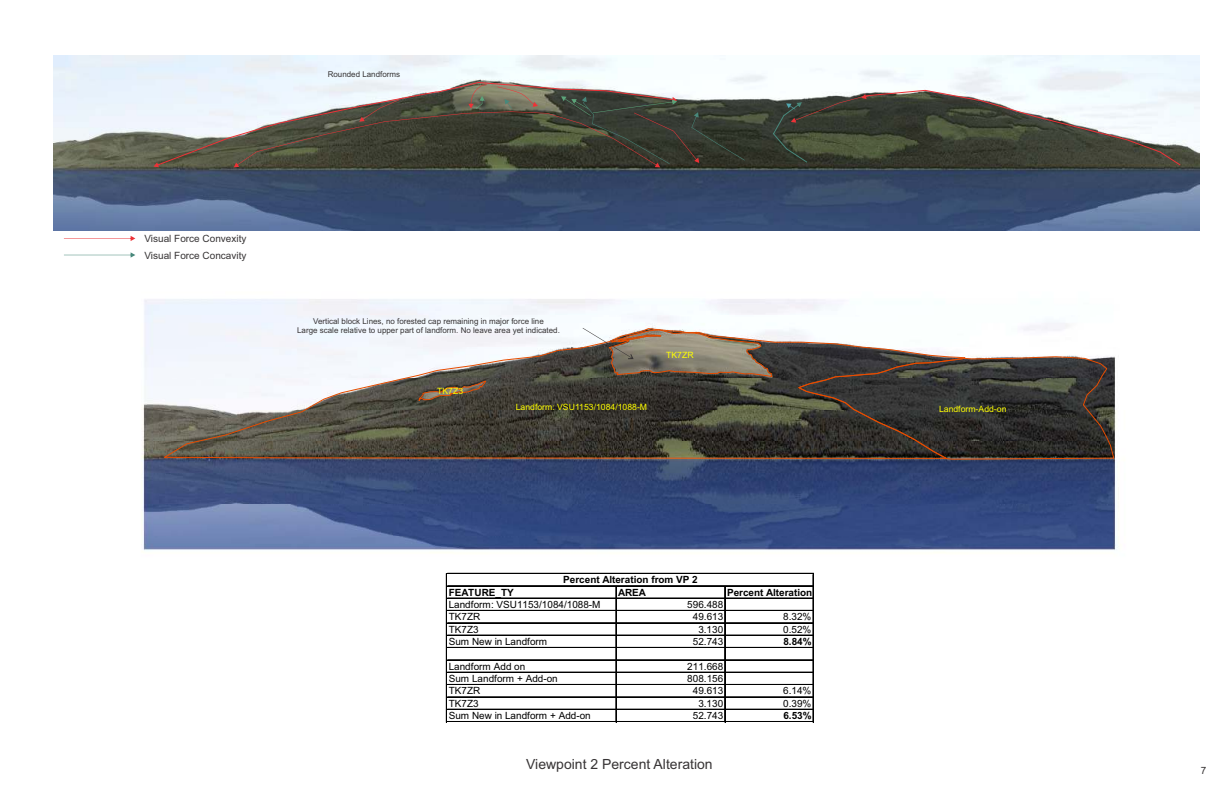
<style>
.page{position:relative;width:1224px;height:792px;background:#fff}
.page>*{position:absolute;margin:0;border:0;box-sizing:border-box;transform-origin:0 0}
.t1{font:14px "Arial";color:#373435}
.t2{font:10px "Arial";color:#000}
.t3{font:700 10px "Arial";color:#000}
.t4{font:10px/17.3px "Arial";color:#373435}
.t5{font:8.7px "Arial";color:#ff0}
.t6{font:8px/8.9px "Arial";color:#373435;text-align:center}
</style>
<div class="page">
<img style="left:57px;top:55px;width:1124px;height:668px">
<svg style="left:163px;top:328px;width:802px;height:131px"></svg>
<svg style="left:418px;top:381px;width:68px;height:21px"></svg>
<svg style="left:798px;top:356px;width:316px;height:104px;background:#3a3531"></svg>
<img style="left:54px;top:56px;width:1146px;height:174px">
<hr style="left:446px;top:573px;width:1px;height:149px;background:#000">
<hr style="left:813px;top:574px;width:1px;height:148px;background:#000">
<hr style="left:616px;top:587px;width:1px;height:135px;background:#000">
<hr style="left:724px;top:587px;width:1px;height:135px;background:#000">
<hr style="left:725px;top:587px;width:1px;height:135px;background:#000">
<hr style="left:447px;top:573px;width:367px;height:1px;background:#000">
<hr style="left:447px;top:585px;width:367px;height:1px;background:#000">
<hr style="left:447px;top:586px;width:367px;height:1px;background:#000">
<hr style="left:447px;top:598px;width:367px;height:1px;background:#000">
<hr style="left:447px;top:610px;width:367px;height:1px;background:#000">
<hr style="left:447px;top:623px;width:367px;height:1px;background:#000">
<hr style="left:447px;top:635px;width:367px;height:1px;background:#000">
<hr style="left:447px;top:647px;width:367px;height:1px;background:#000">
<hr style="left:447px;top:660px;width:367px;height:1px;background:#000">
<hr style="left:447px;top:672px;width:367px;height:1px;background:#000">
<hr style="left:447px;top:684px;width:367px;height:1px;background:#000">
<hr style="left:447px;top:697px;width:367px;height:1px;background:#000">
<hr style="left:447px;top:709px;width:367px;height:1px;background:#000">
<hr style="left:447px;top:721px;width:367px;height:1px;background:#000">
<svg style="left:154px;top:82px;width:523px;height:85px;fill:#ebf3fb"></svg>
<svg style="left:773px;top:90px;width:407px;height:75px"></svg>
<svg style="left:64px;top:236px;width:71px;height:5px"></svg>
<svg style="left:64px;top:252px;width:71px;height:6px"></svg>
<svg style="left:234px;top:84px;width:511px;height:83px;background:#64655a"></svg>
<svg style="left:583px;top:328px;width:189px;height:49px;background:#918475"></svg>
<p class="t6" style="left:328px;top:70px;width:74px">Rounded Landforms</p>
<p class="t4" style="left:144px;top:231px;width:104px">Visual Force Convexity<br>Visual Force Concavity</p>
<p class="t6" style="left:297px;top:317px;width:264px">Vertical block Lines, no forested cap remaining in major force line<br>Large scale relative to upper part of landform. No leave area yet indicated.</p>
<p class="t5" style="left:437px;top:388px;width:28px">TK7Z3</p>
<p class="t5" style="left:666px;top:351px;width:29px">TK7ZR</p>
<p class="t5" style="left:516px;top:404px;width:133px">Landform: VSU1153/1084/1088-M</p>
<p class="t5" style="left:939px;top:406px;width:69px">Landform-Add-on</p>
<p class="t3" style="left:563px;top:576px;width:136px">Percent Alteration from VP 2</p>
<p class="t3" style="left:449px;top:588px;width:67px">FEATURE_TY</p>
<p class="t3" style="left:618px;top:588px;width:29px">AREA</p>
<p class="t3" style="left:727px;top:588px;width:87px">Percent Alteration</p>
<p class="t2" style="left:449px;top:601px;width:153px">Landform: VSU1153/1084/1088-M</p>
<p class="t2" style="left:687px;top:601px;width:37px">596.488</p>
<p class="t2" style="left:449px;top:613px;width:33px">TK7ZR</p>
<p class="t2" style="left:693px;top:613px;width:32px">49.613</p>
<p class="t2" style="left:783px;top:613px;width:30px">8.32%</p>
<p class="t2" style="left:449px;top:625px;width:32px">TK7Z3</p>
<p class="t2" style="left:698px;top:625px;width:26px">3.130</p>
<p class="t2" style="left:783px;top:625px;width:30px">0.52%</p>
<p class="t2" style="left:449px;top:638px;width:100px">Sum New in Landform</p>
<p class="t2" style="left:693px;top:638px;width:32px">52.743</p>
<p class="t3" style="left:783px;top:638px;width:30px">8.84%</p>
<p class="t2" style="left:449px;top:662px;width:78px">Landform Add on</p>
<p class="t2" style="left:687px;top:662px;width:37px">211.668</p>
<p class="t2" style="left:449px;top:675px;width:111px">Sum Landform + Add-on</p>
<p class="t2" style="left:687px;top:675px;width:37px">808.156</p>
<p class="t2" style="left:449px;top:687px;width:33px">TK7ZR</p>
<p class="t2" style="left:693px;top:687px;width:32px">49.613</p>
<p class="t2" style="left:783px;top:687px;width:30px">6.14%</p>
<p class="t2" style="left:449px;top:699px;width:32px">TK7Z3</p>
<p class="t2" style="left:698px;top:699px;width:26px">3.130</p>
<p class="t2" style="left:783px;top:699px;width:30px">0.39%</p>
<p class="t2" style="left:449px;top:712px;width:144px">Sum New in Landform + Add-on</p>
<p class="t2" style="left:693px;top:712px;width:32px">52.743</p>
<p class="t3" style="left:783px;top:712px;width:30px">6.53%</p>
<h1 class="t1" style="left:526px;top:759px;width:188px">Viewpoint 2 Percent Alteration</h1>
<p class="t4" style="left:1201px;top:763px;width:7px">7</p>
</div>
